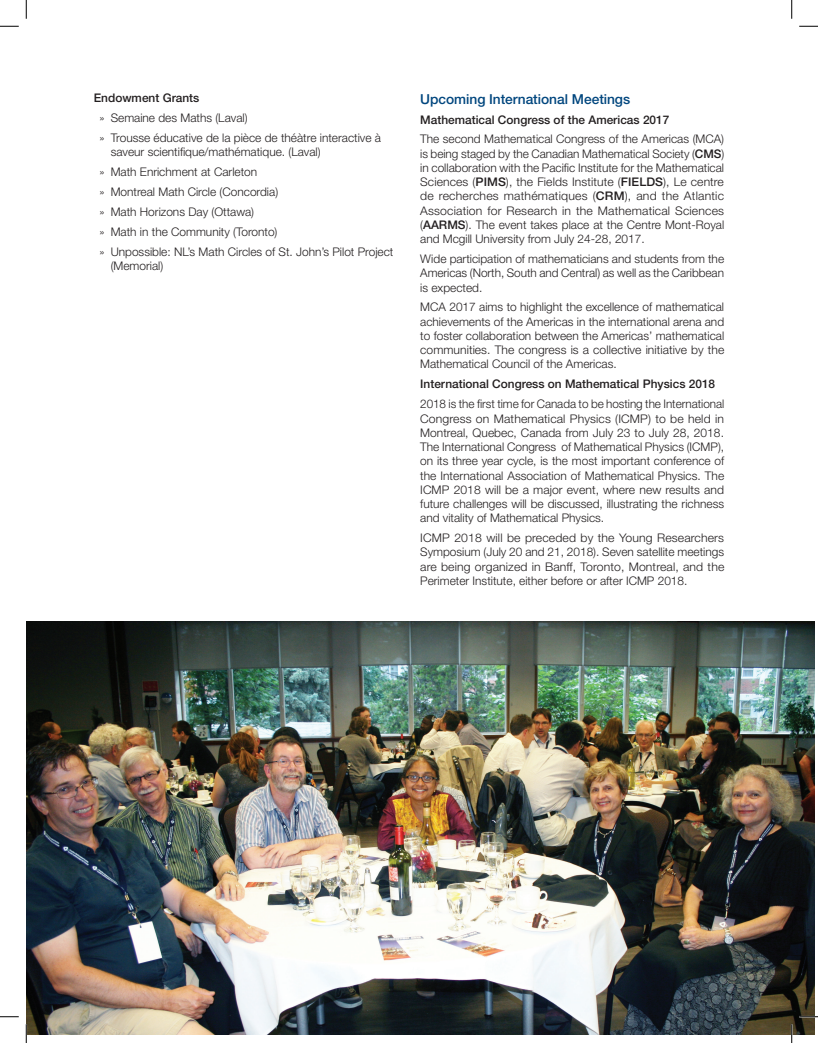
<style>
.page{position:relative;width:818px;height:1043px;background:#fff}
.page>*{position:absolute;margin:0;border:0;box-sizing:border-box;transform-origin:0 0}
.t1{font:500 13.75px "Helvetica Neue LT Std";letter-spacing:-.005em;color:#00467e}
.t2{font:300 11.88px/14.2px "Helvetica Neue LT Std";color:#231f20;text-align:justify}
.t3{font:500 11.88px "Helvetica Neue LT Std";color:#231f20}
.s1{font-weight:500}
</style>
<div class="page">
<img style="left:26px;top:621px;width:788px;height:413px">
<svg style="left:0;top:25px;width:19px;height:2px"></svg>
<svg style="left:799px;top:25px;width:19px;height:2px"></svg>
<svg style="left:0;top:1016px;width:19px;height:1px"></svg>
<svg style="left:799px;top:1015px;width:19px;height:2px"></svg>
<svg style="left:25px;top:0;width:2px;height:19px"></svg>
<svg style="left:25px;top:1024px;width:2px;height:18px"></svg>
<svg style="left:791px;top:0;width:1px;height:19px"></svg>
<svg style="left:790px;top:1024px;width:2px;height:18px"></svg>
<p class="t3" style="left:94px;top:91px;width:107px">Endowment Grants</p>
<p class="t2" style="left:99px;top:108px;width:283px;line-height:19.9px">» Semaine des Maths (Laval)<br>» Trousse éducative de la pièce de théàtre interactive à</p>
<p class="t2" style="left:99px;top:142px;width:295px;line-height:19.9px;text-align:left;text-indent:11px">saveur scientifique/mathématique. (Laval)<br>» Math Enrichment at Carleton<br>» Montreal Math Circle (Concordia)<br>» Math Horizons Day (Ottawa)<br>» Math in the Community (Toronto)<br>» Unpossible: NL’s Math Circles of St. John’s Pilot Project</p>
<p class="t2" style="left:111px;top:258px;width:54px">(Memorial)</p>
<p class="t1" style="left:420px;top:90px;width:211px">Upcoming International Meetings</p>
<p class="t3" style="left:420px;top:112px;width:251px">Mathematical Congress of the Americas 2017</p>
<p class="t2" style="left:420px;top:132px;width:305px">The second Mathematical Congress of the Americas (MCA) is being staged by the Canadian Mathematical Society (<span class="s1">CMS</span>) in collaboration with the Pacific Institute for the Mathematical Sciences (<span class="s1">PIMS</span>), the Fields Institute (<span class="s1">FIELDS</span>), Le centre de recherches mathématiques (<span class="s1">CRM</span>), and the Atlantic Association for Research in the Mathematical Sciences (<span class="s1">AARMS</span>). The event takes place at the Centre Mont-Royal and Mcgill University from July 24-28, 2017.</p>
<p class="t2" style="left:420px;top:251px;width:305px">Wide participation of mathematicians and students from the Americas (North, South and Central) as well as the Caribbean is expected.</p>
<p class="t2" style="left:420px;top:300px;width:305px">MCA 2017 aims to highlight the excellence of mathematical achievements of the Americas in the international arena and to foster collaboration between the Americas’ mathematical communities. The congress is a collective initiative by the Mathematical Council of the Americas.</p>
<p class="t3" style="left:420px;top:377px;width:296px">International Congress on Mathematical Physics 2018</p>
<p class="t2" style="left:420px;top:396px;width:305px">2018 is the first time for Canada to be hosting the International Congress on Mathematical Physics (ICMP) to be held in Montreal, Quebec, Canada from July 23 to July 28, 2018.<br>The International Congress of Mathematical Physics (ICMP), on its three year cycle, is the most important conference of the International Association of Mathematical Physics. The ICMP 2018 will be a major event, where new results and future challenges will be discussed, illustrating the richness and vitality of Mathematical Physics.</p>
<p class="t2" style="left:420px;top:530px;width:305px">ICMP 2018 will be preceded by the Young Researchers Symposium (July 20 and 21, 2018). Seven satellite meetings are being organized in Banff, Toronto, Montreal, and the Perimeter Institute, either before or after ICMP 2018.</p>
</div>
